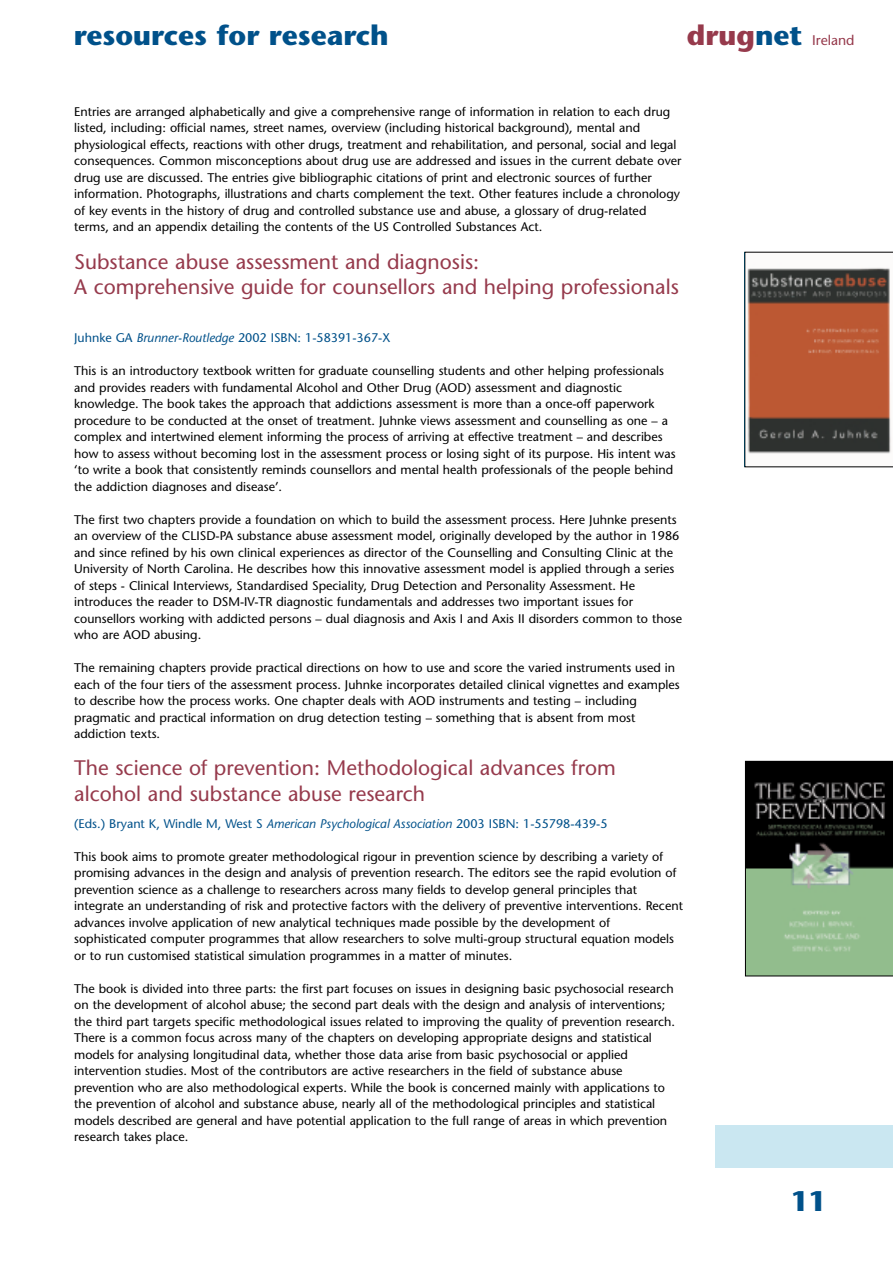
<style>
.page{position:relative;width:893px;height:1262px;background:#fff}
.page>*{position:absolute;margin:0;border:0;box-sizing:border-box;transform-origin:0 0}
.t1{font:700 27.9px "Stone Sans";color:#00518a}
.t2{font:21px/25.2px "Stone Sans";color:#963a4c}
.t3{font:13.95px "Stone Sans";color:#963a4c}
.t4{font:12.6px/16.5px "Stone Sans";color:#000}
.t5{font:12.6px "Stone Sans";color:#00518a}
.s1{font-weight:700;font-size:27.9px}
.s2{font-weight:700;font-size:27.9px;color:#00518a}
.s3{font-style:italic}
</style>
<div class="page">
<div style="left:715px;top:1125px;width:177px;height:43px;background:#cae7f1"></div>
<svg style="left:744px;top:252px;width:148px;height:215px;background:#9d6b58"></svg>
<svg style="left:745px;top:761px;width:147px;height:215px;background:#536751"></svg>
<h1 class="t1" style="left:74px;top:25px;width:316px">resources for research</h1>
<p class="t3" style="left:686px;top:35px;width:169px"><span class="s1">drug</span><span class="s2">net</span> Ireland</p>
<p class="t4" style="left:74px;top:104px;width:608px">Entries are arranged alphabetically and give a comprehensive range of information in relation to each drug listed, including: official names, street names, overview (including historical background), mental and physiological effects, reactions with other drugs, treatment and rehabilitation, and personal, social and legal consequences. Common misconceptions about drug use are addressed and issues in the current debate over drug use are discussed. The entries give bibliographic citations of print and electronic sources of further information. Photographs, illustrations and charts complement the text. Other features include a chronology of key events in the history of drug and controlled substance use and abuse, a glossary of drug-related terms, and an appendix detailing the contents of the US Controlled Substances Act.</p>
<h2 class="t2" style="left:74px;top:251px;width:606px">Substance abuse assessment and diagnosis:<br>A comprehensive guide for counsellors and helping professionals</h2>
<p class="t5" style="left:74px;top:333px;width:318px">Juhnke GA <span class="s3">Brunner-Routledge</span> 2002 ISBN: 1-58391-367-X</p>
<p class="t4" style="left:74px;top:364px;width:602px">This is an introductory textbook written for graduate counselling students and other helping professionals and provides readers with fundamental Alcohol and Other Drug (AOD) assessment and diagnostic knowledge. The book takes the approach that addictions assessment is more than a once-off paperwork procedure to be conducted at the onset of treatment. Juhnke views assessment and counselling as one – a complex and intertwined element informing the process of arriving at effective treatment – and describes how to assess without becoming lost in the assessment process or losing sight of its purpose. His intent was ‘to write a book that consistently reminds counsellors and mental health professionals of the people behind the addiction diagnoses and disease’.</p>
<p class="t4" style="left:74px;top:512px;width:609px">The first two chapters provide a foundation on which to build the assessment process. Here Juhnke presents an overview of the CLISD-PA substance abuse assessment model, originally developed by the author in 1986 and since refined by his own clinical experiences as director of the Counselling and Consulting Clinic at the University of North Carolina. He describes how this innovative assessment model is applied through a series of steps - Clinical Interviews, Standardised Speciality, Drug Detection and Personality Assessment. He introduces the reader to DSM-IV-TR diagnostic fundamentals and addresses two important issues for counsellors working with addicted persons – dual diagnosis and Axis I and Axis II disorders common to those who are AOD abusing.</p>
<p class="t4" style="left:74px;top:661px;width:607px">The remaining chapters provide practical directions on how to use and score the varied instruments used in each of the four tiers of the assessment process. Juhnke incorporates detailed clinical vignettes and examples to describe how the process works. One chapter deals with AOD instruments and testing – including pragmatic and practical information on drug detection testing – something that is absent from most addiction texts.</p>
<h2 class="t2" style="left:74px;top:757px;width:543px">The science of prevention: Methodological advances from alcohol and substance abuse research</h2>
<p class="t5" style="left:74px;top:818px;width:535px">(Eds.) Bryant K, Windle M, West S <span class="s3">American Psychological Association</span> 2003 ISBN: 1-55798-439-5</p>
<p class="t4" style="left:74px;top:849px;width:610px">This book aims to promote greater methodological rigour in prevention science by describing a variety of promising advances in the design and analysis of prevention research. The editors see the rapid evolution of prevention science as a challenge to researchers across many fields to develop general principles that integrate an understanding of risk and protective factors with the delivery of preventive interventions. Recent advances involve application of new analytical techniques made possible by the development of sophisticated computer programmes that allow researchers to solve multi-group structural equation models or to run customised statistical simulation programmes in a matter of minutes.</p>
<p class="t4" style="left:74px;top:981px;width:602px">The book is divided into three parts: the first part focuses on issues in designing basic psychosocial research on the development of alcohol abuse; the second part deals with the design and analysis of interventions; the third part targets specific methodological issues related to improving the quality of prevention research.<br>There is a common focus across many of the chapters on developing appropriate designs and statistical models for analysing longitudinal data, whether those data arise from basic psychosocial or applied intervention studies. Most of the contributors are active researchers in the field of substance abuse prevention who are also methodological experts. While the book is concerned mainly with applications to the prevention of alcohol and substance abuse, nearly all of the methodological principles and statistical models described are general and have potential application to the full range of areas in which prevention research takes place.</p>
<h1 class="t1" style="left:790px;top:1190px;width:37px">11</h1>
</div>
